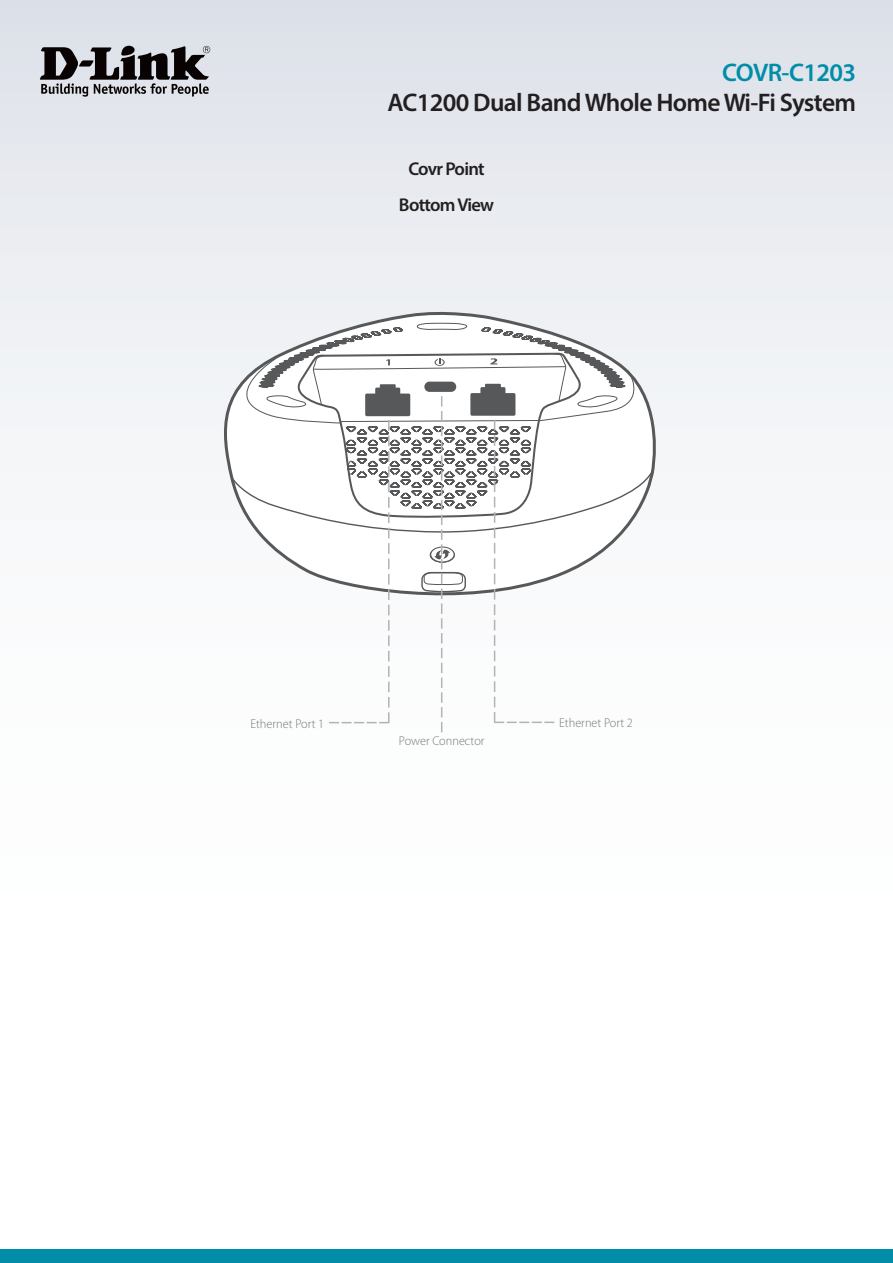
<style>
.page{position:relative;width:893px;height:1263px;background:#fff}
.page>*{position:absolute;margin:0;border:0;box-sizing:border-box;transform-origin:0 0}
.t1{font:600 25.5px "Myriad Pro";letter-spacing:-.025em;color:#231f20}
.t2{font:600 25.5px "Myriad Pro";letter-spacing:-.025em;color:#008da8}
.t3{font:600 18.6px/36px "Myriad Pro";letter-spacing:-.04em;color:#231f20;text-align:center}
.t4{font:300 12.75px "Myriad Pro";color:#74787d}
</style>
<div class="page">
<div style="left:0;top:0;width:893px;height:1084px;background:linear-gradient(to bottom,#e3e6ec,#fff)"></div>
<div style="left:0;top:1249px;width:893px;height:14px;background:#008da8"></div>
<svg style="left:40px;top:46px;width:170px;height:51px"></svg>
<svg style="left:213px;top:310px;width:452px;height:299px"></svg>
<svg style="left:211px;top:322px;width:443px;height:410px"></svg>
<h1 class="t2" style="left:722px;top:56px;width:135px">COVR-C1203</h1>
<h1 class="t1" style="left:387px;top:86px;width:470px">AC1200 Dual Band Whole Home Wi-Fi System</h1>
<h2 class="t3" style="left:399px;top:150px;width:97px">Covr Point<br>Bottom View</h2>
<p class="t4" style="left:250px;top:716px;width:75px">Ethernet Port 1</p>
<p class="t4" style="left:399px;top:733px;width:87px">Power Connector</p>
<p class="t4" style="left:559px;top:716px;width:75px">Ethernet Port 2</p>
</div>
